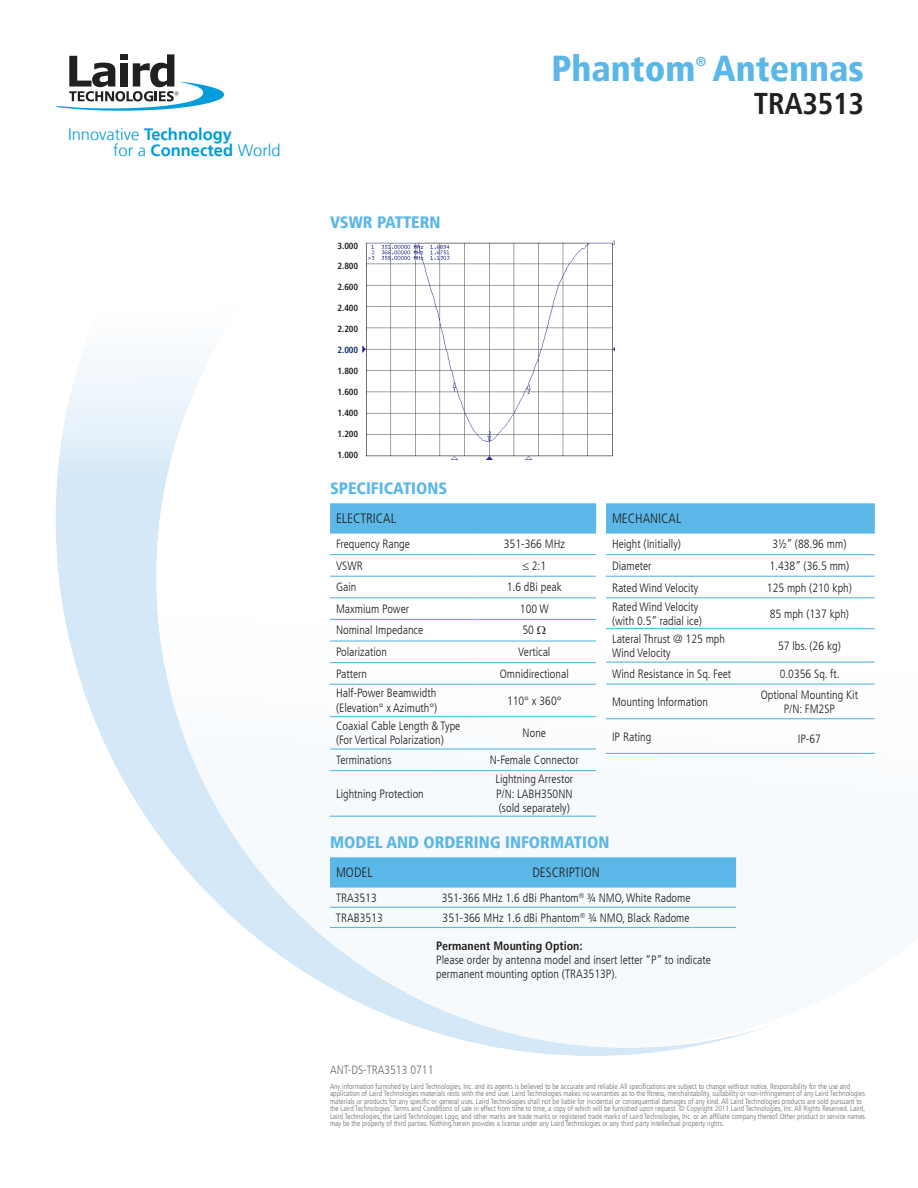
<style>
.page{position:relative;width:918px;height:1188px;background:#fff}
.page>*{position:absolute;margin:0;border:0;box-sizing:border-box;transform-origin:0 0}
.t1{font:900 condensed 36px "Frutiger LT";color:#5bb7e7}
.t2{font:700 condensed 30px "Frutiger LT";letter-spacing:-.01em;color:#221f1f}
.t3{font:900 condensed 16.5px "Frutiger LT";color:#5bb7e7}
.t4{font:300 16.5px/16.5px "Frutiger LT";color:#009cdb}
.t5{font:300 condensed 13.5px "Frutiger LT";color:#221f1f}
.t6{font:900 condensed 13.05px "Frutiger LT";color:#5bb7e7}
.t7{font:300 condensed 12px/14.4px "Frutiger LT";color:#221f1f}
.t8{font:700 condensed 12px "Frutiger LT";color:#221f1f}
.t9{font:300 condensed 12px "Frutiger LT";color:#6c6e70}
.t10{font:700 condensed 9px "Frutiger LT";letter-spacing:-.01em;color:#221f1f}
.t11{font:700 condensed 9px "Frutiger LT";color:#0a296d}
.t12{font:300 condensed 7.5px/7.5px "Frutiger LT";color:#6c6e70}
.s1{font-weight:700}
</style>
<div class="page">
<img style="left:56px;top:345px;width:729px;height:711px">
<svg style="left:56px;top:54px;width:168px;height:57px"></svg>
<div style="left:330px;top:503px;width:266px;height:29px;background:#5bb7e7"></div>
<hr style="left:330px;top:554px;width:143px;height:1px;background:#5bb7e7">
<hr style="left:473px;top:554px;width:123px;height:1px;background:#5bb7e7">
<hr style="left:330px;top:576px;width:143px;height:1px;background:#5bb7e7">
<hr style="left:473px;top:576px;width:123px;height:1px;background:#5bb7e7">
<hr style="left:330px;top:597px;width:143px;height:1px;background:#5bb7e7">
<hr style="left:473px;top:597px;width:123px;height:1px;background:#5bb7e7">
<hr style="left:330px;top:619px;width:143px;height:1px;background:#5bb7e7">
<hr style="left:473px;top:619px;width:123px;height:1px;background:#5bb7e7">
<hr style="left:330px;top:640px;width:143px;height:2px;background:#5bb7e7">
<hr style="left:473px;top:640px;width:123px;height:2px;background:#5bb7e7">
<hr style="left:330px;top:662px;width:143px;height:1px;background:#5bb7e7">
<hr style="left:473px;top:662px;width:123px;height:1px;background:#5bb7e7">
<hr style="left:330px;top:684px;width:143px;height:1px;background:#5bb7e7">
<hr style="left:473px;top:684px;width:123px;height:1px;background:#5bb7e7">
<hr style="left:330px;top:716px;width:143px;height:1px;background:#5bb7e7">
<hr style="left:473px;top:716px;width:123px;height:1px;background:#5bb7e7">
<hr style="left:330px;top:748px;width:143px;height:2px;background:#5bb7e7">
<hr style="left:473px;top:748px;width:123px;height:2px;background:#5bb7e7">
<hr style="left:330px;top:770px;width:143px;height:1px;background:#5bb7e7">
<hr style="left:473px;top:770px;width:123px;height:1px;background:#5bb7e7">
<hr style="left:330px;top:816px;width:143px;height:1px;background:#5bb7e7">
<hr style="left:473px;top:816px;width:123px;height:1px;background:#5bb7e7">
<hr style="left:330px;top:532px;width:143px;height:2px;background:#5bb7e7">
<hr style="left:473px;top:532px;width:123px;height:2px;background:#5bb7e7">
<div style="left:330px;top:857px;width:406px;height:29px;background:#5bb7e7"></div>
<hr style="left:330px;top:907px;width:66px;height:1px;background:#5bb7e7">
<hr style="left:396px;top:907px;width:340px;height:1px;background:#5bb7e7">
<hr style="left:330px;top:927px;width:66px;height:1px;background:#5bb7e7">
<hr style="left:396px;top:927px;width:340px;height:1px;background:#5bb7e7">
<hr style="left:330px;top:886px;width:66px;height:2px;background:#5bb7e7">
<hr style="left:396px;top:886px;width:340px;height:2px;background:#5bb7e7">
<div style="left:606px;top:503px;width:269px;height:29px;background:#5bb7e7"></div>
<hr style="left:606px;top:554px;width:138px;height:1px;background:#5bb7e7">
<hr style="left:744px;top:554px;width:131px;height:1px;background:#5bb7e7">
<hr style="left:606px;top:576px;width:138px;height:1px;background:#5bb7e7">
<hr style="left:744px;top:576px;width:131px;height:1px;background:#5bb7e7">
<hr style="left:606px;top:597px;width:138px;height:1px;background:#5bb7e7">
<hr style="left:744px;top:597px;width:131px;height:1px;background:#5bb7e7">
<hr style="left:606px;top:628px;width:138px;height:1px;background:#5bb7e7">
<hr style="left:744px;top:628px;width:131px;height:1px;background:#5bb7e7">
<hr style="left:606px;top:662px;width:138px;height:1px;background:#5bb7e7">
<hr style="left:744px;top:662px;width:131px;height:1px;background:#5bb7e7">
<hr style="left:606px;top:684px;width:138px;height:1px;background:#5bb7e7">
<hr style="left:744px;top:684px;width:131px;height:1px;background:#5bb7e7">
<hr style="left:606px;top:718px;width:138px;height:1px;background:#5bb7e7">
<hr style="left:744px;top:718px;width:131px;height:1px;background:#5bb7e7">
<hr style="left:606px;top:753px;width:138px;height:1px;background:#5bb7e7">
<hr style="left:744px;top:753px;width:131px;height:1px;background:#5bb7e7">
<hr style="left:606px;top:532px;width:138px;height:2px;background:#5bb7e7">
<hr style="left:744px;top:532px;width:131px;height:2px;background:#5bb7e7">
<img style="left:363px;top:240px;width:252px;height:219px">
<svg style="left:537px;top:626px;width:9px;height:8px"></svg>
<h3 class="t4" style="left:113px;top:126px;width:169px;text-indent:-45px">Innovative <span class="s1">Technology<br></span>for a <span class="s1">Connected</span> World</h3>
<h3 class="t3" style="left:330px;top:213px;width:112px">VSWR PATTERN</h3>
<p class="t10" style="left:338px;top:242px;width:22px">3.000</p>
<p class="t10" style="left:338px;top:263px;width:22px">2.800</p>
<p class="t10" style="left:338px;top:284px;width:22px">2.600</p>
<p class="t10" style="left:338px;top:304px;width:22px">2.400</p>
<p class="t10" style="left:338px;top:325px;width:22px">2.200</p>
<p class="t11" style="left:338px;top:346px;width:22px">2.000</p>
<p class="t10" style="left:338px;top:367px;width:22px">1.800</p>
<p class="t10" style="left:338px;top:388px;width:22px">1.600</p>
<p class="t10" style="left:338px;top:409px;width:22px">1.400</p>
<p class="t10" style="left:338px;top:430px;width:22px">1.200</p>
<p class="t10" style="left:338px;top:451px;width:22px">1.000</p>
<h3 class="t3" style="left:330px;top:479px;width:119px">SPECIFICATIONS</h3>
<h1 class="t1" style="left:552px;top:48px;width:146px">Phantom</h1>
<h3 class="t6" style="left:696px;top:54px;width:12px">®</h3>
<h1 class="t1" style="left:713px;top:48px;width:153px">Antennas</h1>
<h2 class="t2" style="left:754px;top:92px;width:112px">TRA3513</h2>
<h3 class="t5" style="left:336px;top:513px;width:61px">ELECTRICAL</h3>
<h3 class="t7" style="left:336px;top:537px;width:75px">Frequency Range</h3>
<h3 class="t7" style="left:504px;top:538px;width:62px">351-366 MHz</h3>
<h3 class="t7" style="left:336px;top:559px;width:28px">VSWR</h3>
<h3 class="t7" style="left:522px;top:558px;width:25px">≤ 2:1</h3>
<h3 class="t7" style="left:336px;top:581px;width:22px">Gain</h3>
<h3 class="t7" style="left:507px;top:580px;width:57px">1.6 dBi peak</h3>
<h3 class="t7" style="left:336px;top:602px;width:75px">Maxmium Power</h3>
<h3 class="t7" style="left:520px;top:602px;width:30px">100 W</h3>
<h3 class="t7" style="left:336px;top:624px;width:89px">Nominal Impedance</h3>
<h3 class="t7" style="left:523px;top:624px;width:13px">50</h3>
<h3 class="t7" style="left:336px;top:646px;width:52px">Polarization</h3>
<h3 class="t7" style="left:518px;top:646px;width:34px">Vertical</h3>
<h3 class="t7" style="left:336px;top:667px;width:33px">Pattern</h3>
<h3 class="t7" style="left:500px;top:666px;width:70px">Omnidirectional</h3>
<h3 class="t7" style="left:336px;top:686px;width:103px">Half-Power Beamwidth (Elevation° x Azimuth°)</h3>
<h3 class="t7" style="left:507px;top:694px;width:56px">110° x 360°</h3>
<h3 class="t7" style="left:336px;top:719px;width:126px">Coaxial Cable Length &amp; Type (For Vertical Polarization)</h3>
<h3 class="t7" style="left:523px;top:727px;width:25px">None</h3>
<h3 class="t7" style="left:336px;top:754px;width:57px">Terminations</h3>
<h3 class="t7" style="left:490px;top:754px;width:91px">N-Female Connector</h3>
<h3 class="t7" style="left:336px;top:787px;width:89px">Lightning Protection</h3>
<h3 class="t7" style="left:495px;top:773px;width:79px;text-align:justify">Lightning Arrestor P/N: LABH350NN (sold separately)</h3>
<h3 class="t5" style="left:612px;top:513px;width:71px">MECHANICAL</h3>
<h3 class="t7" style="left:612px;top:538px;width:70px">Height (Initially)</h3>
<h3 class="t7" style="left:772px;top:538px;width:76px">3½” (88.96 mm)</h3>
<h3 class="t7" style="left:612px;top:559px;width:41px">Diameter</h3>
<h3 class="t7" style="left:769px;top:559px;width:81px">1.438” (36.5 mm)</h3>
<h3 class="t7" style="left:612px;top:581px;width:88px">Rated Wind Velocity</h3>
<h3 class="t7" style="left:767px;top:580px;width:86px">125 mph (210 kph)</h3>
<h3 class="t7" style="left:612px;top:600px;width:91px">Rated Wind Velocity (with 0.5” radial ice)</h3>
<h3 class="t7" style="left:770px;top:607px;width:81px">85 mph (137 kph)</h3>
<h3 class="t7" style="left:612px;top:631px;width:115px">Lateral Thrust @ 125 mph<br>Wind Velocity</h3>
<h3 class="t7" style="left:778px;top:639px;width:64px">57 lbs. (26 kg)</h3>
<h3 class="t7" style="left:612px;top:666px;width:121px">Wind Resistance in Sq. Feet</h3>
<h3 class="t7" style="left:780px;top:666px;width:61px">0.0356 Sq. ft.</h3>
<h3 class="t7" style="left:612px;top:695px;width:98px">Mounting Information</h3>
<h3 class="t7" style="left:761px;top:688px;width:99px;text-align:center">Optional Mounting Kit<br>P/N: FM2SP</h3>
<h3 class="t7" style="left:612px;top:730px;width:41px">IP Rating</h3>
<h3 class="t7" style="left:798px;top:732px;width:25px">IP-67</h3>
<h3 class="t3" style="left:330px;top:833px;width:281px">MODEL AND ORDERING INFORMATION</h3>
<h3 class="t5" style="left:336px;top:865px;width:38px">MODEL</h3>
<h3 class="t5" style="left:532px;top:865px;width:69px">DESCRIPTION</h3>
<h3 class="t7" style="left:336px;top:891px;width:42px">TRA3513</h3>
<h3 class="t7" style="left:442px;top:891px;width:250px">351-366 MHz 1.6 dBi Phantom<sup>®</sup> ¾ NMO, White Radome</h3>
<h3 class="t7" style="left:336px;top:911px;width:48px">TRAB3513</h3>
<h3 class="t7" style="left:443px;top:911px;width:249px">351-366 MHz 1.6 dBi Phantom<sup>®</sup> ¾ NMO, Black Radome</h3>
<h3 class="t8" style="left:436px;top:941px;width:148px">Permanent Mounting Option:</h3>
<h3 class="t7" style="left:436px;top:954px;width:276px">Please order by antenna model and insert letter “P” to indicate permanent mounting option (TRA3513P).</h3>
<h3 class="t9" style="left:330px;top:1064px;width:105px">ANT-DS-TRA3513 0711</h3>
<p class="t12" style="left:330px;top:1082px;width:537px">Any information furnished by Laird Technologies, Inc. and its agents is believed to be accurate and reliable. All speci昀椀cations are subject to change without notice. Responsibility for the use and application of Laird Technologies materials rests with the end user. Laird Technologies makes no warranties as to the 昀椀tness, merchantability, suitability or non-infringement of any Laird Technologies materials or products for any speci昀椀c or general uses. Laird Technologies shall not be liable for incidental or consequential damages of any kind. All Laird Technologies products are sold pursuant to the Laird Technologies’ Terms and Conditions of sale in effect from time to time, a copy of which will be furnished upon request. © Copyright 2011 Laird Technologies, Inc. All Rights Reserved. Laird, Laird Technologies, the Laird Technologies Logo, and other marks are trade marks or registered trade marks of Laird Technologies, Inc. or an af昀椀liate company thereof. Other product or service names may be the property of third parties. Nothing herein provides a license under any Laird Technologies or any third party intellectual property rights.</p>
</div>
